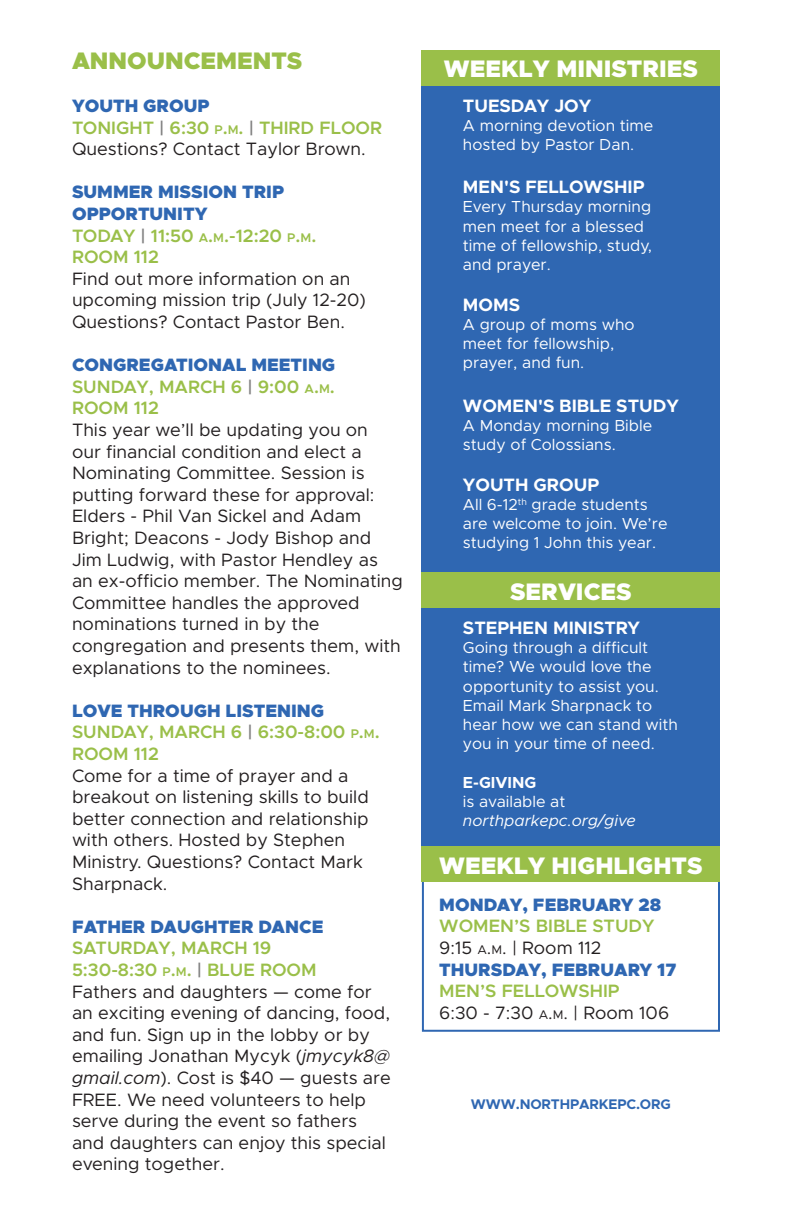
<style>
.page{position:relative;width:792px;height:1224px;background:#fff}
.page>*{position:absolute;margin:0;border:0;box-sizing:border-box;transform-origin:0 0}
.Small_heading{font:900 24px "Metropolis";color:#fff}
.Small_heading-2{font:900 24px "Metropolis";color:#9abf49}
.Small_heading-3{font:18px/21.6px "Metropolis";color:#231f20}
.Small_heading-4{font:600 18px/21.6px "Metropolis";color:#9abf49}
.Small_heading-5{font:900 18px/21.6px "Metropolis";color:#2f67b2}
.Small_heading-6{font:700 18px "Metropolis";color:#fff}
.Small_heading-7{font:16px/19.2px "Metropolis";color:#fff}
.Small_heading-8{font:italic 16px/19.2px "Metropolis";color:#fff}
.Small_heading-9{font:700 16px "Metropolis";color:#fff}
.Small_heading-10{font:700 14px "Metropolis";letter-spacing:-.01em;color:#2f67b2}
.s1{font-weight:900;color:#2f67b2}
.s2{font-weight:600;color:#9abf49}
.s3{font-weight:600;color:#7f7f7f}
.s4{font-weight:600;font-size:12.6px;color:#9abf49}
.s5{color:#7f7f7f}
.s6{font-size:12.6px}
.s7{font-style:inherit}
.s8{font-style:italic}
.s9{font-style:normal}
</style>
<div class="page">
<div style="left:422px;top:50px;width:298px;height:805px;background:#2f67b2"></div>
<div style="left:422px;top:50px;width:298px;height:36px;background:#9abf49"></div>
<div style="left:422px;top:572px;width:298px;height:36px;background:#9abf49"></div>
<div style="left:422px;top:879px;width:298px;height:153px;border:2px solid #2f67b2"></div>
<div style="left:422px;top:846px;width:298px;height:36px;background:#9abf49"></div>
<p class="Small_heading-2" style="left:72px;top:45px;width:232px">ANNOUNCEMENTS</p>
<p class="Small_heading-3" style="left:72px;top:95px;width:312px"><span class="s1">YOUTH GROUP<br></span><span class="s2">TONIGHT</span> <span class="s3">|</span> <span class="s2">6:30</span> <span class="s4">P</span><span class="s2">.</span><span class="s4">M</span><span class="s2">.</span> <span class="s3">|</span> <span class="s2">THIRD FLOOR<br></span>Questions? Contact Taylor Brown.</p>
<p class="Small_heading-3" style="left:72px;top:181px;width:296px"><span class="s1">SUMMER MISSION TRIP<br>OPPORTUNITY<br></span><span class="s2">TODAY</span> <span class="s3">|</span> <span class="s2">11:50</span> <span class="s4">A</span><span class="s2">.</span><span class="s4">M</span><span class="s2">.</span><span class="s2">-12:20</span> <span class="s4">P</span><span class="s2">.</span><span class="s4">M</span><span class="s2">.<br></span><span class="s2">ROOM 112<br></span>Find out more information on an upcoming mission trip (July 12-20)<br>Questions? Contact Pastor Ben.</p>
<p class="Small_heading-5" style="left:72px;top:354px;width:265px">CONGREGATIONAL MEETING</p>
<p class="Small_heading-4" style="left:72px;top:376px;width:264px">SUNDAY, MARCH 6 <span class="s5">|</span> 9:00 <span class="s6">A</span><span class="s7">.</span><span class="s6">M</span><span class="s7">.<br></span>ROOM 112</p>
<p class="Small_heading-3" style="left:72px;top:419px;width:332px">This year we’ll be updating you on<br>our financial condition and elect a Nominating Committee. Session is putting forward these for approval:<br>Elders - Phil Van Sickel and Adam Bright; Deacons - Jody Bishop and Jim Ludwig, with Pastor Hendley as an ex-officio member. The Nominating Committee handles the approved nominations turned in by the congregation and presents them, with explanations to the nominees.</p>
<p class="Small_heading-5" style="left:72px;top:700px;width:254px">LOVE THROUGH LISTENING</p>
<p class="Small_heading-4" style="left:72px;top:721px;width:309px">SUNDAY, MARCH 6 <span class="s5">|</span> 6:30-8:00 <span class="s6">P</span><span class="s7">.</span><span class="s6">M</span><span class="s7">.<br></span>ROOM 112</p>
<p class="Small_heading-3" style="left:72px;top:765px;width:298px">Come for a time of prayer and a breakout on listening skills to build better connection and relationship with others. Hosted by Stephen<br>Ministry. Questions? Contact Mark<br>Sharpnack.</p>
<p class="Small_heading-5" style="left:72px;top:916px;width:253px">FATHER DAUGHTER DANCE</p>
<p class="Small_heading-4" style="left:72px;top:937px;width:246px">SATURDAY, MARCH 19<br>5:30-8:30 <span class="s6">P</span><span class="s7">.</span><span class="s6">M</span><span class="s7">.</span> <span class="s5">|</span> BLUE ROOM</p>
<p class="Small_heading-3" style="left:72px;top:981px;width:320px">Fathers and daughters — come for an exciting evening of dancing, food, and fun. Sign up in the lobby or by emailing Jonathan Mycyk (<span class="s8">jmycyk8@ gmail.com</span>). Cost is $40 — guests are<br>FREE. We need volunteers to help serve during the event so fathers and daughters can enjoy this special evening together.</p>
<p class="Small_heading" style="left:444px;top:54px;width:255px">WEEKLY MINISTRIES</p>
<p class="Small_heading-6" style="left:463px;top:94px;width:130px">TUESDAY JOY</p>
<p class="Small_heading-7" style="left:463px;top:116px;width:192px">A morning devotion time hosted by Pastor Dan.</p>
<p class="Small_heading-6" style="left:463px;top:176px;width:183px">MEN'S FELLOWSHIP</p>
<p class="Small_heading-7" style="left:463px;top:197px;width:191px">Every Thursday morning men meet for a blessed time of fellowship, study, and prayer.</p>
<p class="Small_heading-6" style="left:463px;top:293px;width:59px">MOMS</p>
<p class="Small_heading-7" style="left:463px;top:315px;width:173px">A group of moms who meet for fellowship, prayer, and fun.</p>
<p class="Small_heading-6" style="left:463px;top:394px;width:218px">WOMEN'S BIBLE STUDY</p>
<p class="Small_heading-7" style="left:463px;top:416px;width:191px">A Monday morning Bible study of Colossians.</p>
<p class="Small_heading-6" style="left:463px;top:473px;width:138px">YOUTH GROUP</p>
<p class="Small_heading-7" style="left:463px;top:495px;width:206px">All 6-12<sup>th</sup> grade students are welcome to join. We’re studying 1 John this year.</p>
<p class="Small_heading" style="left:510px;top:576px;width:123px">SERVICES</p>
<p class="Small_heading-6" style="left:463px;top:616px;width:178px">STEPHEN MINISTRY</p>
<p class="Small_heading-7" style="left:463px;top:638px;width:216px">Going through a difficult time? We would love the opportunity to assist you.<br>Email Mark Sharpnack to hear how we can stand with you in your time of need.</p>
<p class="Small_heading-9" style="left:463px;top:772px;width:75px">E-GIVING</p>
<p class="Small_heading-8" style="left:463px;top:792px;width:174px"><span class="s9">is available at </span>northparkepc.org/give</p>
<p class="Small_heading" style="left:439px;top:850px;width:265px">WEEKLY HIGHLIGHTS</p>
<p class="Small_heading-5" style="left:439px;top:894px;width:223px">MONDAY, FEBRUARY 28<br><span class="s2">WOMEN’S BIBLE STUDY</span></p>
<p class="Small_heading-3" style="left:439px;top:937px;width:238px">9:15 <span class="s6">A</span><span class="s7">.</span><span class="s6">M</span><span class="s7">.</span> | Room 112<br><span class="s1">THURSDAY, FEBRUARY 17<br></span><span class="s2">MEN’S FELLOWSHIP<br></span>6:30 - 7:30 <span class="s6">A</span><span class="s7">.</span><span class="s6">M</span><span class="s7">.</span> | Room 106</p>
<p class="Small_heading-10" style="left:471px;top:1095px;width:202px">WWW.NORTHPARKEPC.ORG</p>
</div>
